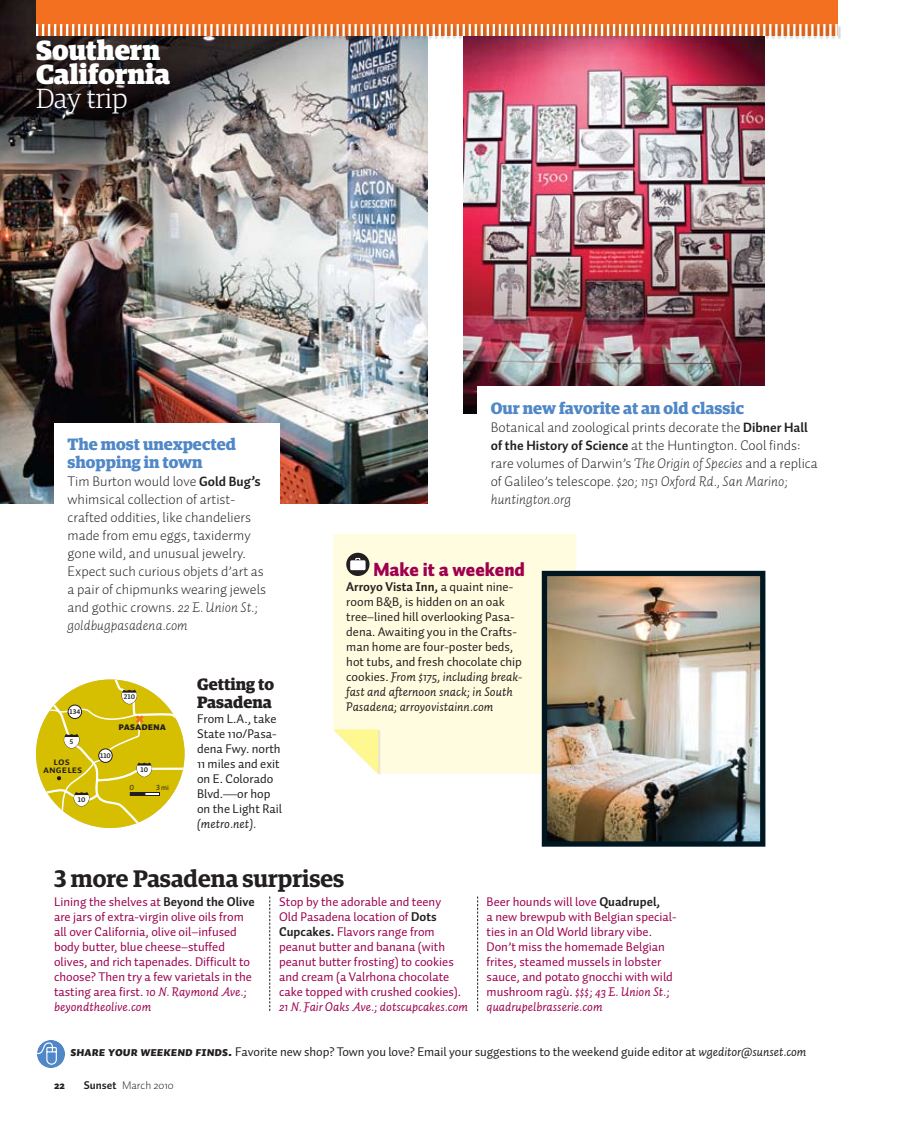
<style>
.page{position:relative;width:905px;height:1134px;background:#fff}
.page>*{position:absolute;margin:0;border:0;box-sizing:border-box;transform-origin:0 0}
.t1{font:900 27.75px/24px "Guardian Egyp";color:#fff}
.t2{font:300 27.75px "Guardian Egyp";color:#fff}
.t3{font:600 24px "Guardian Egyp";color:#231f20}
.t4{font:900 18.75px "Auto 1";color:#9e004f}
.t5{font:700 16.5px/18px "Guardian Egyp";color:#5087c7}
.t6{font:700 16.5px/18px "Guardian Egyp";color:#231f20}
.t7{font:300 14.25px/18px "Auto 1";color:#231f20}
.t8{font:italic 300 14.25px/18px "Auto 2";color:#231f20}
.t9{font:12.75px/15px "Auto 1";color:#9e004f}
.t10{font:12.75px/15px "Auto 1";color:#231f20}
.t11{font:italic 12.75px/15px "Auto 2";color:#9e004f}
.t12{font:italic 12.75px/15px "Auto 2";color:#231f20}
.t13{font:300 11.25px "Auto 1";color:#231f20}
.t14{font:900 11.25px "Auto 1";color:#231f20}
.t15{font:10.5px/7.5px "Auto 1 Bold Sm Cp";color:#231f20;text-align:center}
.t16{font:10.5px "Auto 1 Black Sm Cp";color:#231f20}
.t17{font:7.5px "Myriad";color:#231f20}
.t18{font:7.5px "Auto 1 Regular LF";color:#231f20}
.t19{font:6.75px "Auto 1 Bold LF";letter-spacing:.01em;color:#231f20}
.s1{font-weight:700;font-size:13.5px}
.s2{font-weight:700}
.s3{font-family:"Auto 2";font-style:italic}
.s4{font-family:"Auto 1";font-style:normal}
.s5{font-weight:700;color:#231f20}
.s6{font-family:"Auto 1 Black Italic Sm Cp"}
</style>
<div class="page">
<img style="left:464px;top:40px;width:300px;height:374px">
<div style="left:333px;top:534px;width:243px;height:240px;background:#fffcdf"></div>
<div style="left:333px;top:730px;width:48px;height:47px;background:#231f20;opacity:.1"></div>
<svg style="left:333px;top:729px;width:45px;height:45px"></svg>
<img style="left:0;top:0;width:428px;height:504px">
<div style="left:36px;top:0;width:801px;height:36px;background:#f37021"></div>
<div style="left:37px;top:25px;width:804px;height:15px;background:#231f20;opacity:.2"></div>
<svg style="left:36px;top:24px;width:801px;height:12px"></svg>
<svg style="left:36px;top:680px;width:148px;height:148px"></svg>
<div style="left:130px;top:792px;width:15px;height:4px;border:1px solid #231f20"></div>
<div style="left:145px;top:792px;width:15px;height:4px;border:1px solid #231f20"></div>
<div style="left:37px;top:1040px;width:28px;height:28px;background:#5087c7;border-radius:50%"></div>
<svg style="left:37px;top:1042px;width:20px;height:23px"></svg>
<div style="left:477px;top:386px;width:351px;height:132px;background:#fff"></div>
<div style="left:54px;top:423px;width:225px;height:229px;background:#fff"></div>
<svg style="left:269px;top:897px;width:1px;height:114px"></svg>
<svg style="left:477px;top:897px;width:1px;height:114px"></svg>
<svg style="left:346px;top:553px;width:23px;height:23px"></svg>
<div style="left:350px;top:560px;width:15px;height:10px;background:#fff;border-radius:2px"></div>
<svg style="left:355px;top:557px;width:6px;height:4px"></svg>
<img style="left:548px;top:577px;width:211px;height:264px">
<div style="left:542px;top:571px;width:223px;height:276px;border:5px solid #001722"></div>
<h1 class="t1" style="left:36px;top:35px;width:136px">Southern<br>California</h1>
<h1 class="t2" style="left:36px;top:80px;width:93px">Day trip</h1>
<p class="t5" style="left:68px;top:434px;width:170px">The most unexpected shopping in town</p>
<p class="t7" style="left:67px;top:472px;width:200px">Tim Burton would love <span class="s1">Gold Bug</span><span class="s2">’s </span>whimsical collection of artist&shy;crafted oddities, like chandeliers made from emu eggs, taxidermy gone wild, and unusual jewelry.<br>Expect such curious objets d’art as a pair of chipmunks wearing jewels and gothic crowns. <span class="s3">22 E. Union St.;</span></p>
<p class="t8" style="left:67px;top:616px;width:122px">goldbugpasadena.com</p>
<p class="t19" style="left:70px;top:708px;width:12px">134</p>
<p class="t19" style="left:70px;top:737px;width:5px">5</p>
<p class="t15" style="left:43px;top:759px;width:41px">Los<br>Angeles</p>
<p class="t19" style="left:78px;top:795px;width:9px">10</p>
<p class="t19" style="left:124px;top:693px;width:13px">210</p>
<p class="t16" style="left:118px;top:721px;width:49px">Pasadena</p>
<p class="t19" style="left:100px;top:751px;width:12px">110</p>
<p class="t19" style="left:140px;top:766px;width:9px">10</p>
<p class="t18" style="left:129px;top:783px;width:6px">0</p>
<p class="t18" style="left:156px;top:783px;width:14px">3mi</p>
<p class="t6" style="left:197px;top:673px;width:79px">Getting to<br>Pasadena</p>
<p class="t10" style="left:197px;top:711px;width:87px">From L.A., take<br>State 110/Pasa&shy;dena Fwy. north<br>11 miles and exit on E. Colorado<br>Blvd.—or hop on the Light Rail</p>
<p class="t12" style="left:197px;top:816px;width:61px">(metro.net).</p>
<p class="t5" style="left:490px;top:398px;width:255px">Our new favorite at an old classic</p>
<p class="t7" style="left:490px;top:418px;width:328px">Botanical and zoological prints decorate the <span class="s1">Dibner Hall of the History of Science</span> at the Huntington. Cool finds: rare volumes of Darwin’s <span class="s3">The Origin of Species</span> and a replica</p>
<p class="t8" style="left:491px;top:472px;width:298px"><span class="s4">of Galileo’s telescope</span>. $20; 1151 Oxford Rd., San Marino; huntington.org</p>
<h3 class="t4" style="left:373px;top:557px;width:153px">Make it a weekend</h3>
<p class="t10" style="left:346px;top:579px;width:177px"><span class="s2">Arroyo Vista Inn,</span> a quaint nine&shy;room B&amp;B, is hidden on an oak tree–lined hill overlooking Pasa&shy;dena. Awaiting you in the Crafts&shy;man home are four-poster beds, hot tubs, and fresh chocolate chip</p>
<p class="t12" style="left:346px;top:669px;width:178px"><span class="s4">cookies.</span> From $175, including break&shy;fast and afternoon snack; in South<br>Pasadena; arroyovistainn.com</p>
<h2 class="t3" style="left:54px;top:861px;width:292px">3 more Pasadena surprises</h2>
<p class="t9" style="left:54px;top:894px;width:202px">Lining the shelves at <span class="s5">Beyond the Olive </span>are jars of extra-virgin olive oils from all over California, olive oil–infused body butter, blue cheese–stuffed olives, and rich tapenades. Difficult to choose? Then try a few varietals in the tasting area first. <span class="s3">10 N. Raymond Ave.;</span></p>
<p class="t11" style="left:54px;top:999px;width:99px">beyondtheolive.com</p>
<p class="t9" style="left:279px;top:894px;width:184px">Stop by the adorable and teeny<br>Old Pasadena location of <span class="s5">Dots<br>Cupcakes.</span> Flavors range from peanut butter and banana (with peanut butter frosting) to cookies and cream (a Valrhona chocolate cake topped with crushed cookies).</p>
<p class="t11" style="left:279px;top:999px;width:190px">21 N. Fair Oaks Ave.; dotscupcakes.com</p>
<p class="t9" style="left:486px;top:894px;width:192px">Beer hounds will love <span class="s5">Quadrupel,<br></span>a new brewpub with Belgian special&shy;ties in an Old World library vibe.<br>Don’t miss the homemade Belgian frites, steamed mussels in lobster sauce, and potato gnocchi with wild</p>
<p class="t11" style="left:486px;top:984px;width:184px"><span class="s4">mushroom ragù.</span> $$$; 43 E. Union St.; quadrupelbrasserie.com</p>
<p class="t10" style="left:71px;top:1044px;width:737px"><span class="s6">Share your weekend finds.</span> Favorite new shop? Town you love? Email your suggestions to the weekend guide editor at <span class="s3">wgeditor@sunset.com</span></p>
<p class="t14" style="left:54px;top:1078px;width:12px">22</p>
<p class="t13" style="left:84px;top:1078px;width:91px"><span class="s2">Sunset</span> March 2010</p>
<p class="t17" style="left:23px;top:1082px;width:91px">To change background color</p>
</div>
